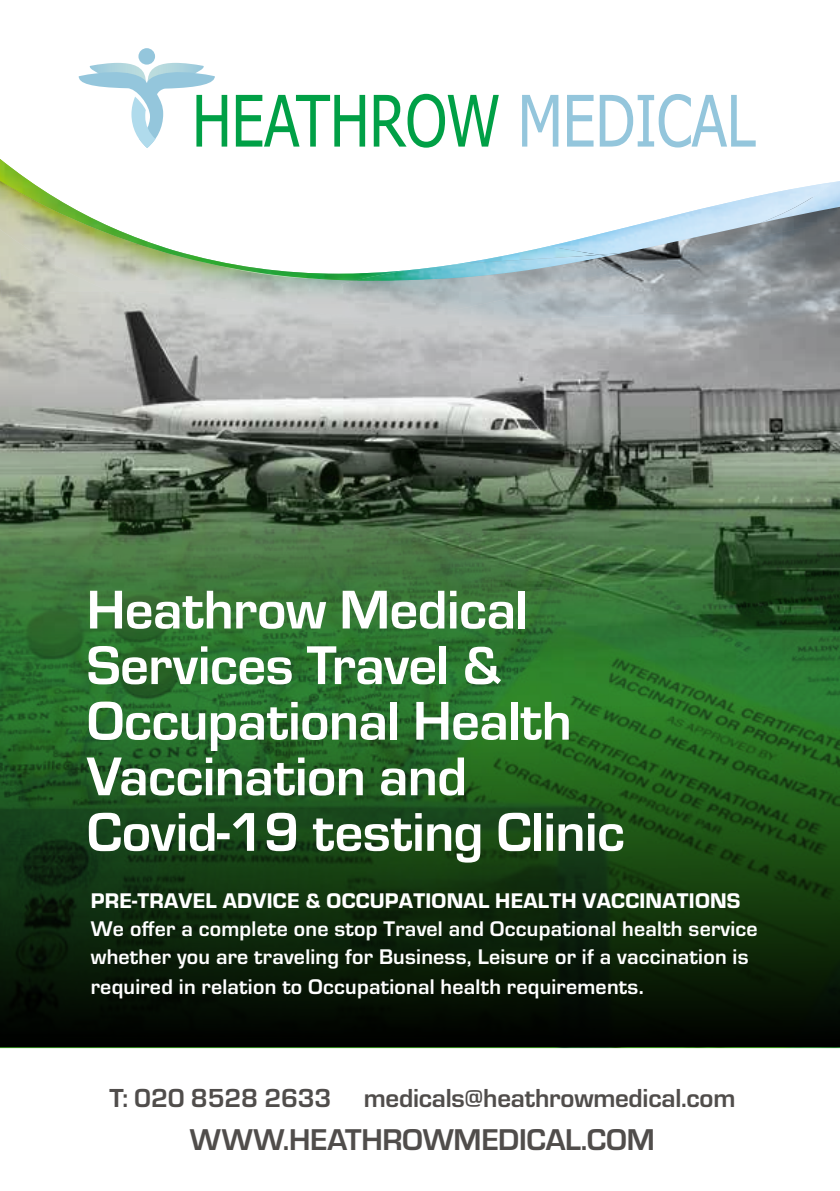
<style>
.page{position:relative;width:840px;height:1191px;background:#fff}
.page>*{position:absolute;margin:0;border:0;box-sizing:border-box;transform-origin:0 0}
.t1{font:700 56.6px/55.6px "Eurostile";letter-spacing:-.01em;color:#fff}
.t2{font:700 31.2px "Eurostile";letter-spacing:-.01em;color:#504d4b}
.t3{font:700 27px "Eurostile";letter-spacing:-.01em;color:#504d4b}
.t4{font:700 22px/28px "Eurostile";letter-spacing:.01em;color:#fff}
.t5{font:22px "Eurostile Hea";letter-spacing:.01em;color:#fff}
.s1{font-size:24px}
</style>
<div class="page">
<svg style="left:0;top:500px;width:839px;height:548px;background:#366d35"></svg>
<svg style="left:0;top:706px;width:839px;height:340px;background:#143a12"></svg>
<img style="left:0;top:325px;width:839px;height:175px">
<img style="left:353px;top:325px;width:53px;height:15px">
<img style="left:406px;top:333px;width:433px;height:23px">
<img style="left:368px;top:262px;width:471px;height:71px">
<img style="left:0;top:140px;width:759px;height:185px">
<img style="left:352px;top:322px;width:16px;height:1px">
<img style="left:653px;top:256px;width:186px;height:6px">
<img style="left:0;top:280px;width:341px;height:39px">
<img style="left:341px;top:256px;width:312px;height:66px">
<img style="left:0;top:147px;width:759px;height:29px">
<img style="left:599px;top:176px;width:160px;height:5px">
<img style="left:0;top:156px;width:599px;height:3px">
<img style="left:355px;top:256px;width:252px;height:25px">
<svg style="left:236px;top:95px;width:129px;height:52px"></svg>
<svg style="left:373px;top:94px;width:125px;height:54px"></svg>
<svg style="left:521px;top:95px;width:37px;height:52px"></svg>
<svg style="left:566px;top:95px;width:27px;height:52px"></svg>
<svg style="left:599px;top:94px;width:156px;height:53px"></svg>
<div style="left:138px;top:48px;width:17px;height:17px;background:#94c6dc;border-radius:50%"></div>
<svg style="left:79px;top:63px;width:148px;height:85px"></svg>
<img style="left:599px;top:181px;width:240px;height:75px">
<img style="left:0;top:159px;width:599px;height:121px">
<h1 class="t1" style="left:87px;top:578px;width:539px">Heathrow Medical<br>Services Travel &amp;<br>Occupational Health<br>Vaccination and<br>Covid-19 testing Clinic</h1>
<p class="t5" style="left:91px;top:885px;width:651px">PRE-TRAVEL ADVICE &amp; OCCUPATIONAL HEALTH VACCINATIONS</p>
<p class="t4" style="left:91px;top:913px;width:668px">We offer a complete one stop Travel and Occupational health service whether you are traveling for Business, Leisure or if a vaccination is</p>
<p class="t4" style="left:91px;top:971px;width:554px">required in relation to Occupational health requirements<span class="s1">.</span></p>
<p class="t3" style="left:109px;top:1078px;width:627px">T: 020 8528 2633 medicals@heathrowmedical.com</p>
<h2 class="t2" style="left:190px;top:1117px;width:466px">WWW.HEATHROWMEDICAL.COM</h2>
</div>
